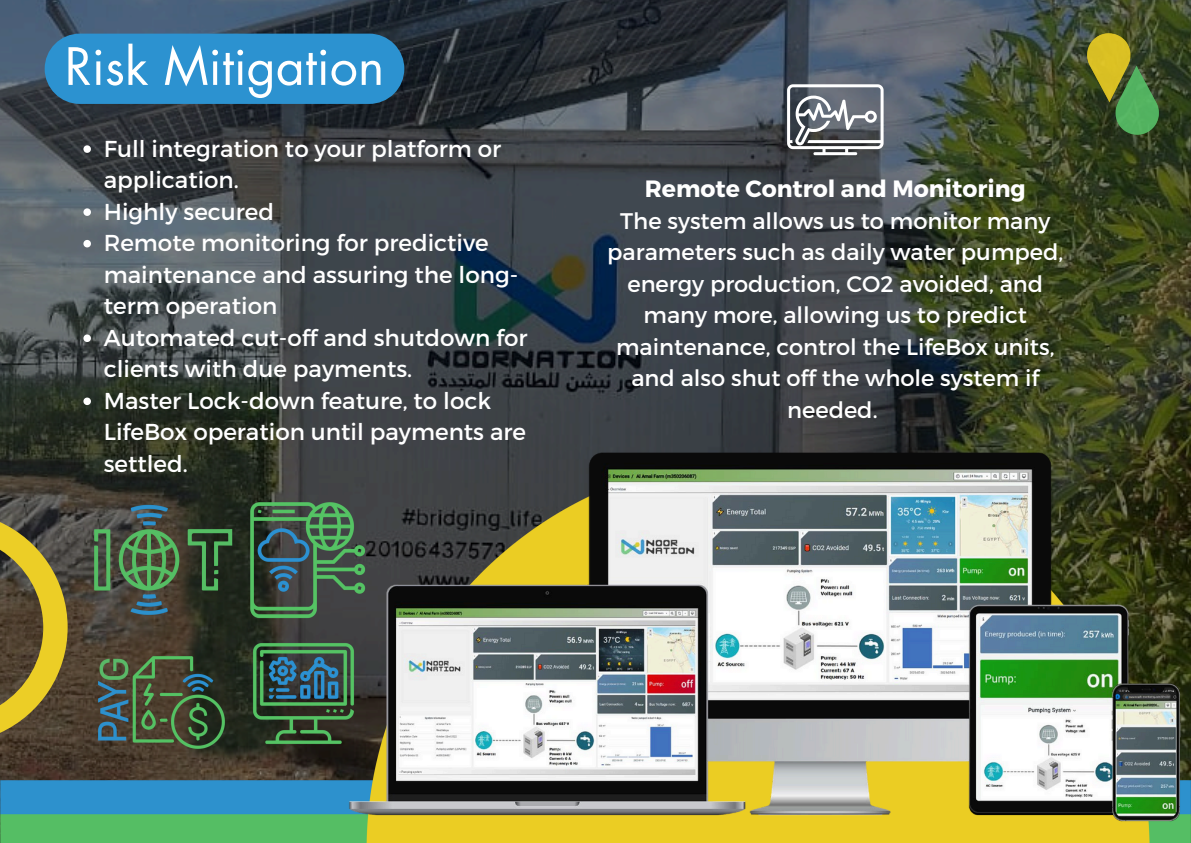
<style>
.page{position:relative;width:1191px;height:843px;background:#fff}
.page>*{position:absolute;margin:0;border:0;box-sizing:border-box;transform-origin:0 0}
.t1{font:50px "Futura LT Pro";color:#fff}
.t2{font:700 23.5px "Montserrat";color:#fff}
.t3{font:23px/31.5px "Montserrat";color:#fff}
.t4{font:22.5px/31.5px "Montserrat";color:#fff;text-align:center}
</style>
<div class="page">
<img style="left:0;top:0;width:1190px;height:448px">
<img style="left:0;top:448px;width:1190px;height:394px">
<svg style="left:83px;top:145px;width:8px;height:8px"></svg>
<svg style="left:83px;top:208px;width:8px;height:8px"></svg>
<svg style="left:83px;top:240px;width:8px;height:7px"></svg>
<svg style="left:83px;top:334px;width:8px;height:8px"></svg>
<svg style="left:83px;top:397px;width:8px;height:8px"></svg>
<div style="left:45px;top:34px;width:359px;height:70px;background:#2c92d0"></div>
<img style="left:342px;top:448px;width:848px;height:380px">
<svg style="left:0;top:522px;width:68px;height:210px;background:#8a7830"></svg>
<img style="left:89px;top:646px;width:145px;height:112px">
<img style="left:84px;top:492px;width:290px;height:135px">
<img style="left:243px;top:633px;width:120px;height:120px">
<img style="left:1077px;top:24px;width:91px;height:120px">
<svg style="left:787px;top:84px;width:96px;height:71px"></svg>
<p class="t1" style="left:65px;top:44px;width:321px">Risk Mitigation</p>
<p class="t3" style="left:104px;top:131px;width:399px">Full integration to your platform or application.</p>
<p class="t3" style="left:104px;top:194px;width:172px">Highly secured</p>
<p class="t3" style="left:104px;top:226px;width:416px">Remote monitoring for predictive maintenance and assuring the long&shy;term operation</p>
<p class="t3" style="left:104px;top:320px;width:425px">Automated cut-off and shutdown for clients with due payments.</p>
<p class="t3" style="left:104px;top:383px;width:424px">Master Lock-down feature, to lock<br>LifeBox operation until payments are settled.</p>
<h1 class="t2" style="left:644px;top:173px;width:382px">Remote Control and Monitoring</h1>
<p class="t4" style="left:607px;top:204px;width:457px">The system allows us to monitor many parameters such as daily water pumped, energy production, CO2 avoided, and many more, allowing us to predict maintenance, control the LifeBox units, and also shut off the whole system if needed.</p>
</div>
